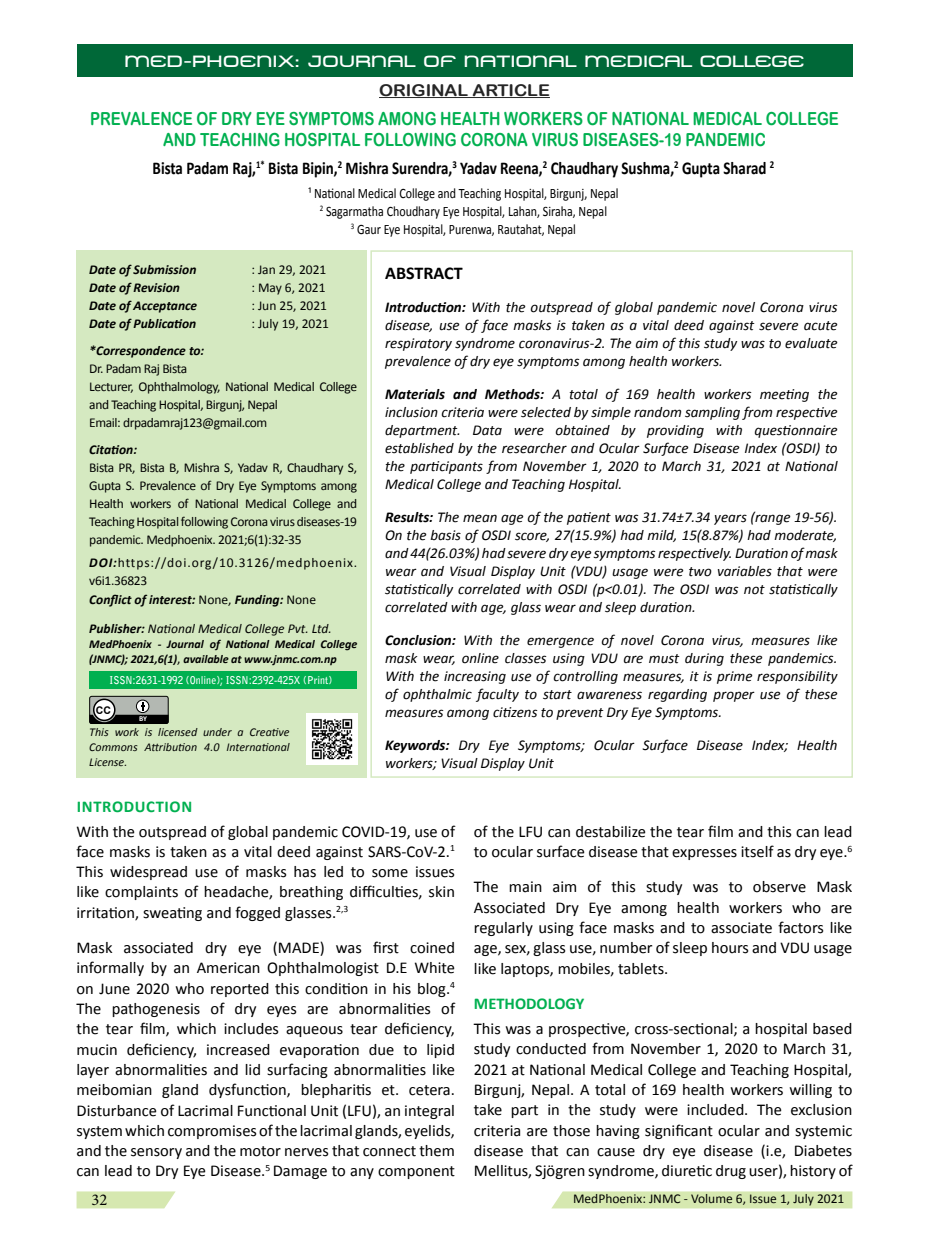
<style>
.page{position:relative;width:929px;height:1253px;background:#fff}
.page>*{position:absolute;margin:0;border:0;box-sizing:border-box;transform-origin:0 0}
.t1{font:18px/21px "Arial Rounded MT Bold";color:#00b050;text-align:center;scale:.83 1}
.t2{font:700 18px "Calibri";color:#000;scale:.83 1}
.t3{font:700 18px "Calibri";color:#000}
.t4{font:16.5px/20.2px "Calibri";color:#000;text-align:justify}
.t5{font:700 16.5px "Calibri";letter-spacing:.03em;color:#00b050}
.t6{font:700 16.5px "Calibri";color:#00b050}
.t7{font:16.5px "Minion Pro";color:#000}
.t8{font:16.2px "Metro DF";color:#fff;scale:1.1 1}
.t9{font:16.2px "Arial Rounded MT Bold";color:#262626;scale:1.1 1}
.t10{font:italic 15px/18px "Calibri";color:#000;text-align:justify}
.t11{font:14.4px/18px "Calibri";color:#000;text-align:center;scale:.83 1}
.t12{font:13.5px/18px "Calibri";letter-spacing:-.025em;color:#000}
.t13{font:italic 700 13.5px "Calibri";color:#000}
.t14{font:13.5px "Calibri";color:#000}
.t15{font:13.5px/18px "Calibri";letter-spacing:.065em;color:#000}
.t16{font:italic 13.5px "Calibri";color:#000}
.t17{font:italic 700 12px/15px "Calibri";color:#000}
.t18{font:italic 12px/15px "Calibri";color:#000;text-align:justify}
.t19{font:700 10.8px "Bell Gothic Std";color:#fff;scale:.92 1}
.t20{font:700 10.5px "Arial";color:#000}
.t21{font:700 7.5px "Calibri";color:#fff}
.s1{font-weight:700;font-style:italic}
.s2{font-weight:400;font-style:normal}
.s3{font-weight:700}
.s4{font-weight:400;font-style:normal;font-size:13.5px}
</style>
<div class="page">
<svg style="left:552px;top:1191px;width:300px;height:17px;background:#d7e8b3"></svg>
<svg style="left:77px;top:1191px;width:99px;height:17px;background:#d9e9b6"></svg>
<div style="left:77px;top:44px;width:775px;height:33px;background:#006838"></div>
<div style="left:77px;top:250px;width:290px;height:528px;background:#d5e9c1"></div>
<div style="left:370px;top:250px;width:483px;height:528px;border:2px solid #d5e9c1"></div>
<div style="left:89px;top:671px;width:268px;height:18px;background:#00b050"></div>
<div style="left:90px;top:696px;width:78px;height:27px;background:#b3b8b2;border-radius:2px"></div>
<div style="left:89px;top:696px;width:80px;height:28px;border:1px solid #000;border-radius:2px"></div>
<svg style="left:94px;top:699px;width:21px;height:21px"></svg>
<div style="left:93px;top:698px;width:23px;height:23px;border:2px solid #000;border-radius:50%"></div>
<div style="left:136px;top:700px;width:13px;height:13px;border:1px solid #000;border-radius:50%"></div>
<svg style="left:89px;top:702px;width:80px;height:22px"></svg>
<hr style="left:379px;top:97px;width:171px;height:1px;background:#262626">
<img style="left:306px;top:714px;width:51px;height:51px">
<p class="t8" style="left:125px;top:50px;width:620px">MED-PHOENIX: JOURNAL OF NATIONAL MEDICAL COLLEGE</p>
<p class="t9" style="left:379px;top:81px;width:157px">ORIGINAL ARTICLE</p>
<p class="t1" style="left:90px;top:108px;width:904px">PREVALENCE OF DRY EYE SYMPTOMS AMONG HEALTH WORKERS OF NATIONAL MEDICAL COLLEGE<br>AND TEACHING HOSPITAL FOLLOWING CORONA VIRUS DISEASES-19 PANDEMIC</p>
<p class="t2" style="left:153px;top:157px;width:750px">Bista Padam Raj,<sup>1*</sup> Bista Bipin,<sup>2</sup> Mishra Surendra,<sup>3</sup> Yadav Reena,<sup>2</sup> Chaudhary Sushma,<sup>2</sup> Gupta Sharad <sup>2</sup></p>
<p class="t11" style="left:308px;top:184px;width:375px">¹ National Medical College and Teaching Hospital, Birgunj, Nepal<br><sup>2</sup> Sagarmatha Choudhary Eye Hospital, Lahan, Siraha, Nepal<br><sup>3</sup> Gaur Eye Hospital, Purenwa, Rautahat, Nepal</p>
<p class="t13" style="left:89px;top:261px;width:109px">Date of Submission</p>
<p class="t14" style="left:251px;top:261px;width:77px">: Jan 29, 2021</p>
<p class="t13" style="left:89px;top:279px;width:92px">Date of Revision</p>
<p class="t12" style="left:251px;top:279px;width:76px">: May 6, 2021</p>
<p class="t13" style="left:89px;top:297px;width:109px">Date of Acceptance</p>
<p class="t14" style="left:251px;top:297px;width:77px">: Jun 25, 2021</p>
<p class="t13" style="left:89px;top:315px;width:109px">Date of Publication</p>
<p class="t14" style="left:251px;top:315px;width:79px">: July 19, 2021</p>
<p class="t13" style="left:89px;top:342px;width:117px">*Correspondence to:</p>
<p class="t12" style="left:89px;top:360px;width:269px">Dr. Padam Raj Bista<br>Lecturer, Ophthalmology, National Medical College and Teaching Hospital, Birgunj, Nepal<br>Email: drpadamraj123@gmail.com</p>
<p class="t13" style="left:89px;top:441px;width:49px">Citation:</p>
<p class="t12" style="left:89px;top:459px;width:269px;text-align:justify">Bista PR, Bista B, Mishra S, Yadav R, Chaudhary S, Gupta S. Prevalence of Dry Eye Symptoms among Health workers of National Medical College and Teaching Hospital following Corona virus diseases-19 pandemic. Medphoenix. 2021;6(1):32-35</p>
<p class="t15" style="left:89px;top:553px;width:269px"><span class="s1">DOI:</span>https://doi.org/10.3126/medphoenix. v6i1.36823</p>
<p class="t13" style="left:89px;top:591px;width:228px">Conflict of interest: <span class="s2">None,</span> Funding: <span class="s2">None</span></p>
<p class="t16" style="left:89px;top:619px;width:244px"><span class="s3">Publisher:</span> National Medical College Pvt. Ltd.</p>
<p class="t17" style="left:89px;top:637px;width:269px">MedPhoenix - Journal of National Medical College (JNMC); 2021,6(1)<span class="s4">,</span> available at www.jnmc.com.np</p>
<p class="t19" style="left:109px;top:673px;width:244px">ISSN:2631-1992 (Online); ISSN:2392-425X (Print)</p>
<p class="t20" style="left:96px;top:703px;width:17px">CC</p>
<p class="t21" style="left:139px;top:714px;width:9px">BY</p>
<p class="t18" style="left:89px;top:724px;width:202px">This work is licensed under a Creative Commons Attribution 4.0 International License.</p>
<p class="t3" style="left:385px;top:262px;width:79px">ABSTRACT</p>
<p class="t10" style="left:385px;top:298px;width:454px"><span class="s3">Introduction:</span> With the outspread of global pandemic novel Corona virus disease, use of face masks is taken as a vital deed against severe acute respiratory syndrome coronavirus-2. The aim of this study was to evaluate prevalence of dry eye symptoms among health workers.</p>
<p class="t10" style="left:385px;top:385px;width:454px"><span class="s3">Materials and Methods:</span> A total of 169 health workers meeting the inclusion criteria were selected by simple random sampling from respective department. Data were obtained by providing with questionnaire established by the researcher and Ocular Surface Disease Index (OSDI) to the participants from November 1, 2020 to March 31, 2021 at National Medical College and Teaching Hospital.</p>
<p class="t10" style="left:385px;top:508px;width:454px"><span class="s3">Results:</span> The mean age of the patient was 31.74±7.34 years (range 19-56).<br>On the basis of OSDI score, 27(15.9%) had mild, 15(8.87%) had moderate, and 44(26.03%) had severe dry eye symptoms respectively. Duration of mask wear and Visual Display Unit (VDU) usage were two variables that were statistically correlated with OSDI (p&lt;0.01). The OSDI was not statistically correlated with age, glass wear and sleep duration.</p>
<p class="t10" style="left:385px;top:631px;width:454px"><span class="s3">Conclusion:</span> With the emergence of novel Corona virus, measures like mask wear, online classes using VDU are must during these pandemics.<br>With the increasing use of controlling measures, it is prime responsibility of ophthalmic faculty to start awareness regarding proper use of these measures among citizens to prevent Dry Eye Symptoms.</p>
<p class="t10" style="left:385px;top:736px;width:454px"><span class="s3">Keywords:</span> Dry Eye Symptoms; Ocular Surface Disease Index; Health workers; Visual Display Unit</p>
<p class="t5" style="left:77px;top:796px;width:117px">INTRODUCTION</p>
<p class="t4" style="left:77px;top:821px;width:380px">With the outspread of global pandemic COVID-19, use of face masks is taken as a vital deed against SARS-CoV-2.<sup>1<br></sup>This widespread use of masks has led to some issues like complaints of headache, breathing difficulties, skin irritation, sweating and fogged glasses.<sup>2,3</sup></p>
<p class="t4" style="left:77px;top:937px;width:380px">Mask associated dry eye (MADE) was first coined informally by an American Ophthalmologist D.E White on June 2020 who reported this condition in his blog.<sup>4<br></sup>The pathogenesis of dry eyes are abnormalities of the tear film, which includes aqueous tear deficiency, mucin deficiency, increased evaporation due to lipid layer abnormalities and lid surfacing abnormalities like meibomian gland dysfunction, blepharitis et. cetera.<br>Disturbance of Lacrimal Functional Unit (LFU), an integral system which compromises of the lacrimal glands, eyelids, and the sensory and the motor nerves that connect them can lead to Dry Eye Disease.<sup>5</sup> Damage to any component</p>
<p class="t4" style="left:474px;top:821px;width:380px">of the LFU can destabilize the tear film and this can lead to ocular surface disease that expresses itself as dry eye.<sup>6</sup></p>
<p class="t4" style="left:474px;top:877px;width:380px">The main aim of this study was to observe Mask Associated Dry Eye among health workers who are regularly using face masks and to associate factors like age, sex, glass use, number of sleep hours and VDU usage like laptops, mobiles, tablets.</p>
<p class="t6" style="left:474px;top:993px;width:112px">METHODOLOGY</p>
<p class="t4" style="left:474px;top:1018px;width:380px">This was a prospective, cross-sectional; a hospital based study conducted from November 1, 2020 to March 31, 2021 at National Medical College and Teaching Hospital, Birgunj, Nepal. A total of 169 health workers willing to take part in the study were included. The exclusion criteria are those having significant ocular and systemic disease that can cause dry eye disease (i.e, Diabetes Mellitus, Sjögren syndrome, diuretic drug user), history of</p>
<p class="t7" style="left:92px;top:1189px;width:17px">32</p>
<p class="t14" style="left:573px;top:1190px;width:273px">MedPhoenix: JNMC - Volume 6, Issue 1, July 2021</p>
</div>
